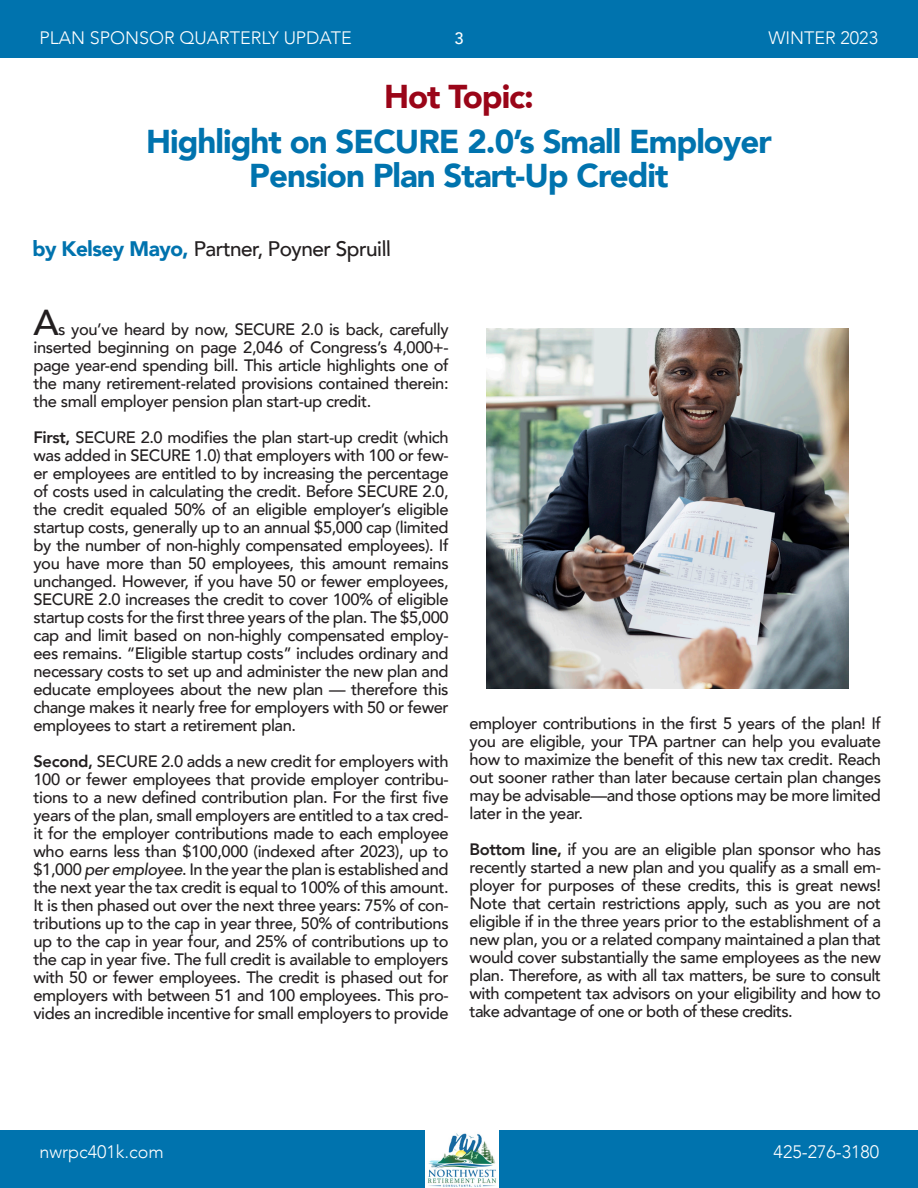
<style>
.page{position:relative;width:918px;height:1188px;background:#fff}
.page>*{position:absolute;margin:0;border:0;box-sizing:border-box;transform-origin:0 0}
.t1{font:900 33px "Avenir";letter-spacing:-.03em;color:#0073ae}
.t2{font:900 33px "Avenir";letter-spacing:-.03em;color:#9a0518}
.t3{font:500 21px "Avenir";color:#231f20}
.t4{font:300 18px "Avenir";color:#fff}
.t5{font:500 16.5px/18px "Avenir";letter-spacing:-.025em;color:#231f20;text-align:justify}
.t6{font:500 16.5px "Avenir";color:#fff}
.s1{font-weight:900;color:#0073ae}
.s2{font-size:36px}
.s3{font-weight:800}
.s4{font-style:italic}
</style>
<div class="page">
<div style="left:0;top:0;width:918px;height:58px;background:#0073ae"></div>
<div style="left:0;top:1130px;width:918px;height:58px;background:#0073ae"></div>
<img style="left:487px;top:329px;width:361px;height:359px">
<img style="left:425px;top:1130px;width:73px;height:58px">
<p class="t4" style="left:39px;top:27px;width:314px">PLAN SPONSOR QUARTERLY UPDATE</p>
<p class="t4" style="left:769px;top:27px;width:111px">WINTER 2023</p>
<p class="t6" style="left:454px;top:23px;width:11px">3</p>
<p class="t2" style="left:384px;top:68px;width:151px">Hot Topic:</p>
<p class="t1" style="left:146px;top:113px;width:627px">Highlight on SECURE 2.0’s Small Employer</p>
<p class="t1" style="left:249px;top:147px;width:421px">Pension Plan Start-Up Credit</p>
<p class="t3" style="left:32px;top:231px;width:361px"><span class="s1">by Kelsey Mayo,</span> Partner, Poyner Spruill</p>
<p class="t5" style="left:33px;top:320px;width:417px"><span class="s2">A</span>s you’ve heard by now, SECURE 2.0 is back, carefully inserted beginning on page 2,046 of Congress’s 4,000+- page year-end spending bill. This article highlights one of the many retirement-related provisions contained therein: the small employer pension plan start-up credit.</p>
<p class="t5" style="left:33px;top:428px;width:417px"><span class="s3">First,</span> SECURE 2.0 modifies the plan start-up credit (which was added in SECURE 1.0) that employers with 100 or few&shy;er employees are entitled to by increasing the percentage of costs used in calculating the credit. Before SECURE 2.0, the credit equaled 50% of an eligible employer’s eligible startup costs, generally up to an annual $5,000 cap (limited by the number of non-highly compensated employees). If you have more than 50 employees, this amount remains unchanged. However, if you have 50 or fewer employees, SECURE 2.0 increases the credit to cover 100% of eligible startup costs for the first three years of the plan. The $5,000 cap and limit based on non-highly compensated employ&shy;ees remains. “Eligible startup costs” includes ordinary and necessary costs to set up and administer the new plan and educate employees about the new plan — therefore this change makes it nearly free for employers with 50 or fewer employees to start a retirement plan.</p>
<p class="t5" style="left:33px;top:752px;width:417px"><span class="s3">Second,</span> SECURE 2.0 adds a new credit for employers with 100 or fewer employees that provide employer contribu&shy;tions to a new defined contribution plan. For the first five years of the plan, small employers are entitled to a tax cred&shy;it for the employer contributions made to each employee who earns less than $100,000 (indexed after 2023), up to $1,000 <span class="s4">per employee</span>. In the year the plan is established and the next year the tax credit is equal to 100% of this amount.<br>It is then phased out over the next three years: 75% of con&shy;tributions up to the cap in year three, 50% of contributions up to the cap in year four, and 25% of contributions up to the cap in year five. The full credit is available to employers with 50 or fewer employees. The credit is phased out for employers with between 51 and 100 employees. This pro&shy;vides an incredible incentive for small employers to provide</p>
<p class="t5" style="left:470px;top:714px;width:413px">employer contributions in the first 5 years of the plan! If you are eligible, your TPA partner can help you evaluate how to maximize the benefit of this new tax credit. Reach out sooner rather than later because certain plan changes may be advisable—and those options may be more limited later in the year.</p>
<p class="t5" style="left:470px;top:840px;width:413px"><span class="s3">Bottom line,</span> if you are an eligible plan sponsor who has recently started a new plan and you qualify as a small em&shy;ployer for purposes of these credits, this is great news!<br>Note that certain restrictions apply, such as you are not eligible if in the three years prior to the establishment of a new plan, you or a related company maintained a plan that would cover substantially the same employees as the new plan. Therefore, as with all tax matters, be sure to consult with competent tax advisors on your eligibility and how to take advantage of one or both of these credits.</p>
<p class="t4" style="left:39px;top:1141px;width:126px">nwrpc401k.com</p>
<p class="t4" style="left:774px;top:1141px;width:107px">425-276-3180</p>
</div>
